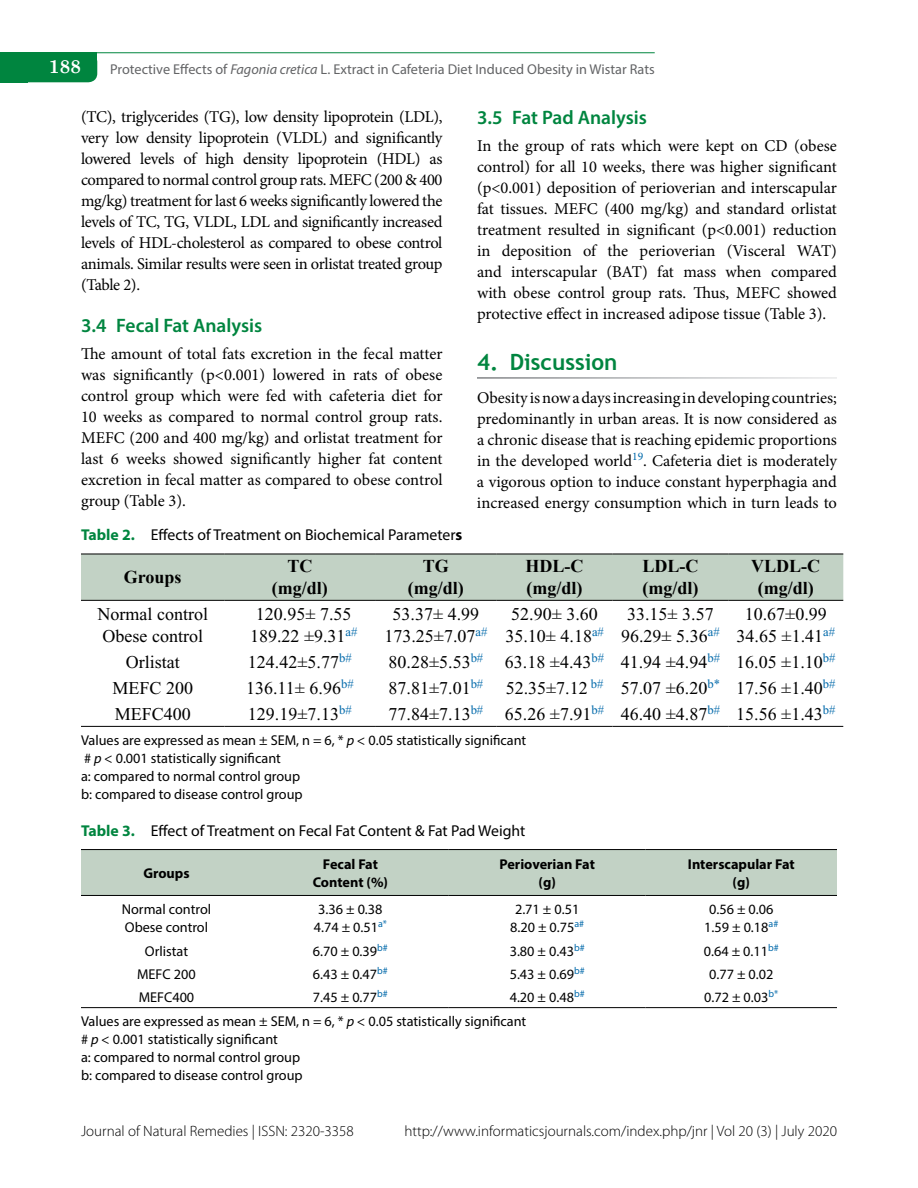
<style>
.page{position:relative;width:918px;height:1188px;background:#fff}
.page>*{position:absolute;margin:0;border:0;box-sizing:border-box;transform-origin:0 0}
.t1{font:700 22.5px "Trebuchet MS";color:#00853f}
.t2{font:600 19.5px "Myriad Pro";color:#00853f}
.t3{font:700 18.75px "Century Schoolbook";color:#fff}
.t4{font:18px/21.6px "Times New Roman";color:#000;text-align:center}
.t5{font:700 18px/21.6px "Times New Roman";color:#000;text-align:center}
.t6{font:16.5px/21px "Minion Pro";letter-spacing:-.005em;color:#000;text-align:justify}
.t7{font:15.75px "Myriad Pro";color:#000}
.t8{font:300 15px "Myriad Pro";color:#000}
.t9{font:14.25px/18px "Myriad Pro";color:#000}
.t10{font:14.25px "Myriad Pro";color:#636466}
.t11{font:700 14.25px/18px "Myriad Pro";color:#000;text-align:center}
.s1{font-style:italic}
.s2{font-weight:700;color:#00853f}
.s3{font-weight:700}
</style>
<div class="page">
<svg style="left:0;top:67px;width:97px;height:15px"></svg>
<div style="left:0;top:53px;width:97px;height:14px;background:#00853f"></div>
<div style="left:0;top:68px;width:28px;height:14px;background:#00853f"></div>
<hr style="left:0;top:52px;width:655px;height:1px;background:#00853f">
<div style="left:81px;top:555px;width:762px;height:45px;background:#c2d2c5"></div>
<hr style="left:81px;top:554px;width:144px;height:1px;background:#000">
<hr style="left:225px;top:554px;width:150px;height:1px;background:#000">
<hr style="left:375px;top:554px;width:122px;height:1px;background:#000">
<hr style="left:497px;top:554px;width:116px;height:1px;background:#000">
<hr style="left:613px;top:554px;width:115px;height:1px;background:#000">
<hr style="left:728px;top:554px;width:115px;height:1px;background:#000">
<hr style="left:81px;top:600px;width:144px;height:1px;background:#000">
<hr style="left:225px;top:600px;width:150px;height:1px;background:#000">
<hr style="left:375px;top:600px;width:122px;height:1px;background:#000">
<hr style="left:497px;top:600px;width:116px;height:1px;background:#000">
<hr style="left:613px;top:600px;width:115px;height:1px;background:#000">
<hr style="left:728px;top:600px;width:115px;height:1px;background:#000">
<hr style="left:81px;top:726px;width:144px;height:1px;background:#000">
<hr style="left:225px;top:726px;width:150px;height:1px;background:#000">
<hr style="left:375px;top:726px;width:122px;height:1px;background:#000">
<hr style="left:497px;top:726px;width:116px;height:1px;background:#000">
<hr style="left:613px;top:726px;width:115px;height:1px;background:#000">
<hr style="left:728px;top:726px;width:115px;height:1px;background:#000">
<div style="left:81px;top:850px;width:756px;height:45px;background:#c2d2c5"></div>
<hr style="left:81px;top:849px;width:171px;height:1px;background:#000">
<hr style="left:252px;top:849px;width:197px;height:1px;background:#000">
<hr style="left:449px;top:849px;width:197px;height:1px;background:#000">
<hr style="left:646px;top:849px;width:191px;height:1px;background:#000">
<hr style="left:81px;top:895px;width:171px;height:1px;background:#000">
<hr style="left:252px;top:895px;width:197px;height:1px;background:#000">
<hr style="left:449px;top:895px;width:197px;height:1px;background:#000">
<hr style="left:646px;top:895px;width:191px;height:1px;background:#000">
<hr style="left:81px;top:1007px;width:171px;height:1px;background:#000">
<hr style="left:252px;top:1007px;width:197px;height:1px;background:#000">
<hr style="left:449px;top:1007px;width:197px;height:1px;background:#000">
<hr style="left:646px;top:1007px;width:191px;height:1px;background:#000">
<p class="t3" style="left:49px;top:52px;width:34px">188</p>
<p class="t10" style="left:110px;top:61px;width:546px">Protective Effects of <span class="s1">Fagonia cretica</span> L. Extract in Cafeteria Diet Induced Obesity in Wistar Rats</p>
<p class="t6" style="left:81px;top:106px;width:363px">(TC), triglycerides (TG), low density lipoprotein (LDL), very low density lipoprotein (VLDL) and significantly lowered levels of high density lipoprotein (HDL) as compared to normal control group rats. MEFC (200 &amp; 400 mg/kg) treatment for last 6 weeks significantly lowered the levels of TC, TG, VLDL, LDL and significantly increased levels of HDL-cholesterol as compared to obese control animals. Similar results were seen in orlistat treated group (Table 2).</p>
<p class="t2" style="left:81px;top:313px;width:183px">3.4 Fecal Fat Analysis</p>
<p class="t6" style="left:81px;top:344px;width:363px">The amount of total fats excretion in the fecal matter was significantly (p&lt;0.001) lowered in rats of obese control group which were fed with cafeteria diet for 10 weeks as compared to normal control group rats.<br>MEFC (200 and 400 mg/kg) and orlistat treatment for last 6 weeks showed significantly higher fat content excretion in fecal matter as compared to obese control group (Table 3).</p>
<p class="t2" style="left:477px;top:105px;width:171px">3.5 Fat Pad Analysis</p>
<p class="t6" style="left:477px;top:136px;width:362px">In the group of rats which were kept on CD (obese control) for all 10 weeks, there was higher significant (p&lt;0.001) deposition of perioverian and interscapular fat tissues. MEFC (400 mg/kg) and standard orlistat treatment resulted in significant (p&lt;0.001) reduction in deposition of the perioverian (Visceral WAT) and interscapular (BAT) fat mass when compared with obese control group rats. Thus, MEFC showed protective effect in increased adipose tissue (Table 3).</p>
<h1 class="t1" style="left:477px;top:348px;width:142px">4. Discussion</h1>
<p class="t6" style="left:477px;top:387px;width:362px">Obesity is now a days increasing in developing countries; predominantly in urban areas. It is now considered as a chronic disease that is reaching epidemic proportions in the developed world<sup>19</sup>. Cafeteria diet is moderately a vigorous option to induce constant hyperphagia and increased energy consumption which in turn leads to</p>
<p class="t7" style="left:81px;top:525px;width:383px"><span class="s2">Table 2.</span> Effects of Treatment on Biochemical Parameter<span class="s3">s</span></p>
<p class="t5" style="left:124px;top:566px;width:59px">Groups</p>
<p class="t5" style="left:272px;top:555px;width:57px">TC (mg/dl)</p>
<p class="t5" style="left:408px;top:555px;width:57px">TG (mg/dl)</p>
<p class="t5" style="left:526px;top:555px;width:59px;text-align:left">HDL-C (mg/dl)</p>
<p class="t5" style="left:642px;top:555px;width:57px;text-align:left">LDL-C (mg/dl)</p>
<p class="t5" style="left:751px;top:555px;width:70px">VLDL-C (mg/dl)</p>
<p class="t4" style="left:98px;top:604px;width:112px;text-align:left">Normal control<br>Obese control</p>
<p class="t4" style="left:250px;top:604px;width:109px">120.95± 7.55<br>189.22 ±9.31<sup>a#</sup></p>
<p class="t4" style="left:384px;top:604px;width:105px">53.37± 4.99<br>173.25±7.07<sup>a#</sup></p>
<p class="t4" style="left:505px;top:604px;width:100px">52.90± 3.60<br>35.10± 4.18<sup>a#</sup></p>
<p class="t4" style="left:621px;top:604px;width:100px">33.15± 3.57<br>96.29± 5.36<sup>a#</sup></p>
<p class="t4" style="left:737px;top:604px;width:100px">10.67±0.99<br>34.65 ±1.41<sup>a#</sup></p>
<p class="t4" style="left:126px;top:651px;width:55px">Orlistat</p>
<p class="t4" style="left:248px;top:651px;width:105px">124.42±5.77<sup>b#</sup></p>
<p class="t4" style="left:389px;top:651px;width:448px">80.28±5.53<sup>b#</sup> 63.18 ±4.43<sup>b#</sup> 41.94 ±4.94<sup>b#</sup> 16.05 ±1.10<sup>b#</sup></p>
<p class="t4" style="left:113px;top:678px;width:82px">MEFC 200</p>
<p class="t4" style="left:246px;top:678px;width:109px">136.11± 6.96<sup>b#</sup></p>
<p class="t4" style="left:389px;top:678px;width:448px">87.81±7.01<sup>b#</sup> 52.35±7.12 <sup>b#</sup> 57.07 ±6.20<sup>b*</sup> 17.56 ±1.40<sup>b#</sup></p>
<p class="t4" style="left:115px;top:704px;width:78px">MEFC400</p>
<p class="t4" style="left:248px;top:704px;width:105px">129.19±7.13<sup>b#</sup></p>
<p class="t4" style="left:389px;top:704px;width:448px">77.84±7.13<sup>b#</sup> 65.26 ±7.91<sup>b#</sup> 46.40 ±4.87<sup>b#</sup> 15.56 ±1.43<sup>b#</sup></p>
<p class="t9" style="left:81px;top:731px;width:447px">Values are expressed as mean ± SEM, n = 6, * <span class="s1">p</span> &lt; 0.05 statistically significant # <span class="s1">p</span> &lt; 0.001 statistically significant<br>a: compared to normal control group<br>b: compared to disease control group</p>
<p class="t7" style="left:81px;top:821px;width:446px"><span class="s2">Table 3.</span> Effect of Treatment on Fecal Fat Content &amp; Fat Pad Weight</p>
<p class="t11" style="left:143px;top:864px;width:48px">Groups</p>
<p class="t11" style="left:313px;top:855px;width:77px">Fecal Fat<br>Content (%)</p>
<p class="t11" style="left:500px;top:855px;width:97px">Perioverian Fat (g)</p>
<p class="t11" style="left:688px;top:855px;width:108px">Interscapular Fat (g)</p>
<p class="t9" style="left:122px;top:900px;width:91px">Normal control<br>Obese control</p>
<p class="t9" style="left:314px;top:900px;width:75px;text-align:center">3.36 ± 0.38<br>4.74 ± 0.51<sup>a*</sup></p>
<p class="t9" style="left:510px;top:900px;width:76px;text-align:center">2.71 ± 0.51<br>8.20 ± 0.75<sup>a#</sup></p>
<p class="t9" style="left:704px;top:900px;width:76px;text-align:center">0.56 ± 0.06<br>1.59 ± 0.18<sup>a#</sup></p>
<p class="t9" style="left:145px;top:942px;width:45px">Orlistat</p>
<p class="t9" style="left:313px;top:942px;width:76px">6.70 ± 0.39<sup>b#</sup></p>
<p class="t9" style="left:510px;top:942px;width:76px">3.80 ± 0.43<sup>b#</sup></p>
<p class="t9" style="left:704px;top:942px;width:76px">0.64 ± 0.11<sup>b#</sup></p>
<p class="t9" style="left:137px;top:965px;width:60px">MEFC 200</p>
<p class="t9" style="left:313px;top:965px;width:76px">6.43 ± 0.47<sup>b#</sup></p>
<p class="t9" style="left:510px;top:965px;width:76px">5.43 ± 0.69<sup>b#</sup></p>
<p class="t9" style="left:709px;top:965px;width:66px">0.77 ± 0.02</p>
<p class="t9" style="left:139px;top:988px;width:57px">MEFC400</p>
<p class="t9" style="left:313px;top:988px;width:76px">7.45 ± 0.77<sup>b#</sup></p>
<p class="t9" style="left:510px;top:988px;width:76px">4.20 ± 0.48<sup>b#</sup></p>
<p class="t9" style="left:704px;top:988px;width:76px">0.72 ± 0.03<sup>b*</sup></p>
<p class="t9" style="left:81px;top:1012px;width:447px">Values are expressed as mean ± SEM, n = 6, * <span class="s1">p</span> &lt; 0.05 statistically significant # <span class="s1">p</span> &lt; 0.001 statistically significant<br>a: compared to normal control group<br>b: compared to disease control group</p>
<p class="t8" style="left:81px;top:1122px;width:274px">Journal of Natural Remedies | ISSN: 2320-3358</p>
<p class="t8" style="left:404px;top:1122px;width:434px">http://www.informaticsjournals.com/index.php/jnr | Vol 20 (3) | July 2020</p>
</div>
